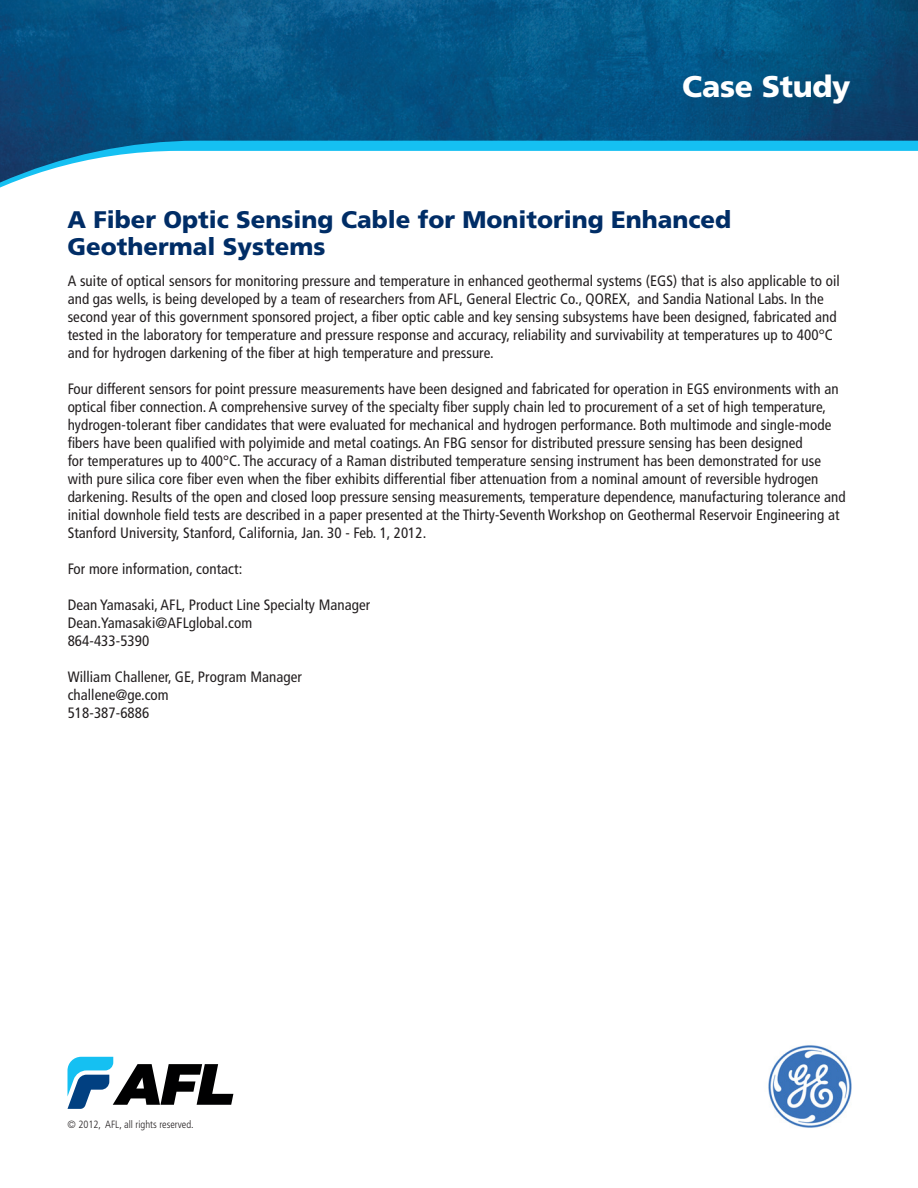
<style>
.page{position:relative;width:918px;height:1188px;background:#fff}
.page>*{position:absolute;margin:0;border:0;box-sizing:border-box;transform-origin:0 0}
.LC_item_bold{font:900 30px "Frutiger LT Std";letter-spacing:-.01em;color:#fff}
.FPP_Product_Title{font:900 24px/27px "Frutiger LT Std";color:#002d66}
.FPP_Table_Body_Text{font:condensed 15px/18px "Frutiger LT Std";letter-spacing:.005em;color:#231f20}
.FPP_Copyright__Revis{font:300 condensed 10.5px "Frutiger LT Std";color:#231f20}
</style>
<div class="page">
<img style="left:0;top:0;width:918px;height:183px">
<svg style="left:68px;top:1057px;width:165px;height:52px"></svg>
<img style="left:768px;top:1045px;width:84px;height:83px">
<p class="LC_item_bold" style="left:682px;top:68px;width:170px">Case Study</p>
<p class="FPP_Product_Title" style="left:68px;top:206px;width:665px">A Fiber Optic Sensing Cable for Monitoring Enhanced<br>Geothermal Systems</p>
<p class="FPP_Table_Body_Text" style="left:68px;top:272px;width:774px">A suite of optical sensors for monitoring pressure and temperature in enhanced geothermal systems (EGS) that is also applicable to oil and gas wells, is being developed by a team of researchers from AFL, General Electric Co., QOREX, and Sandia National Labs. In the second year of this government sponsored project, a fiber optic cable and key sensing subsystems have been designed, fabricated and tested in the laboratory for temperature and pressure response and accuracy, reliability and survivability at temperatures up to 400°C and for hydrogen darkening of the fiber at high temperature and pressure.</p>
<p class="FPP_Table_Body_Text" style="left:68px;top:380px;width:780px">Four different sensors for point pressure measurements have been designed and fabricated for operation in EGS environments with an optical fiber connection. A comprehensive survey of the specialty fiber supply chain led to procurement of a set of high temperature, hydrogen-tolerant fiber candidates that were evaluated for mechanical and hydrogen performance. Both multimode and single-mode fibers have been qualified with polyimide and metal coatings. An FBG sensor for distributed pressure sensing has been designed<br>for temperatures up to 400°C. The accuracy of a Raman distributed temperature sensing instrument has been demonstrated for use with pure silica core fiber even when the fiber exhibits differential fiber attenuation from a nominal amount of reversible hydrogen darkening. Results of the open and closed loop pressure sensing measurements, temperature dependence, manufacturing tolerance and initial downhole field tests are described in a paper presented at the Thirty-Seventh Workshop on Geothermal Reservoir Engineering at Stanford University, Stanford, California, Jan. 30 - Feb. 1, 2012.</p>
<p class="FPP_Table_Body_Text" style="left:68px;top:560px;width:176px">For more information, contact:</p>
<p class="FPP_Table_Body_Text" style="left:68px;top:596px;width:304px">Dean Yamasaki, AFL, Product Line Specialty Manager</p>
<p class="FPP_Table_Body_Text" style="left:68px;top:614px;width:186px">Dean.Yamasaki@AFLglobal.com</p>
<p class="FPP_Table_Body_Text" style="left:68px;top:632px;width:83px">864-433-5390</p>
<p class="FPP_Table_Body_Text" style="left:68px;top:668px;width:236px">William Challener, GE, Program Manager</p>
<p class="FPP_Table_Body_Text" style="left:68px;top:686px;width:103px">challene@ge.com</p>
<p class="FPP_Table_Body_Text" style="left:68px;top:704px;width:83px">518-387-6886</p>
<p class="FPP_Copyright__Revis" style="left:68px;top:1118px;width:128px">© 2012, AFL, all rights reserved.</p>
</div>
